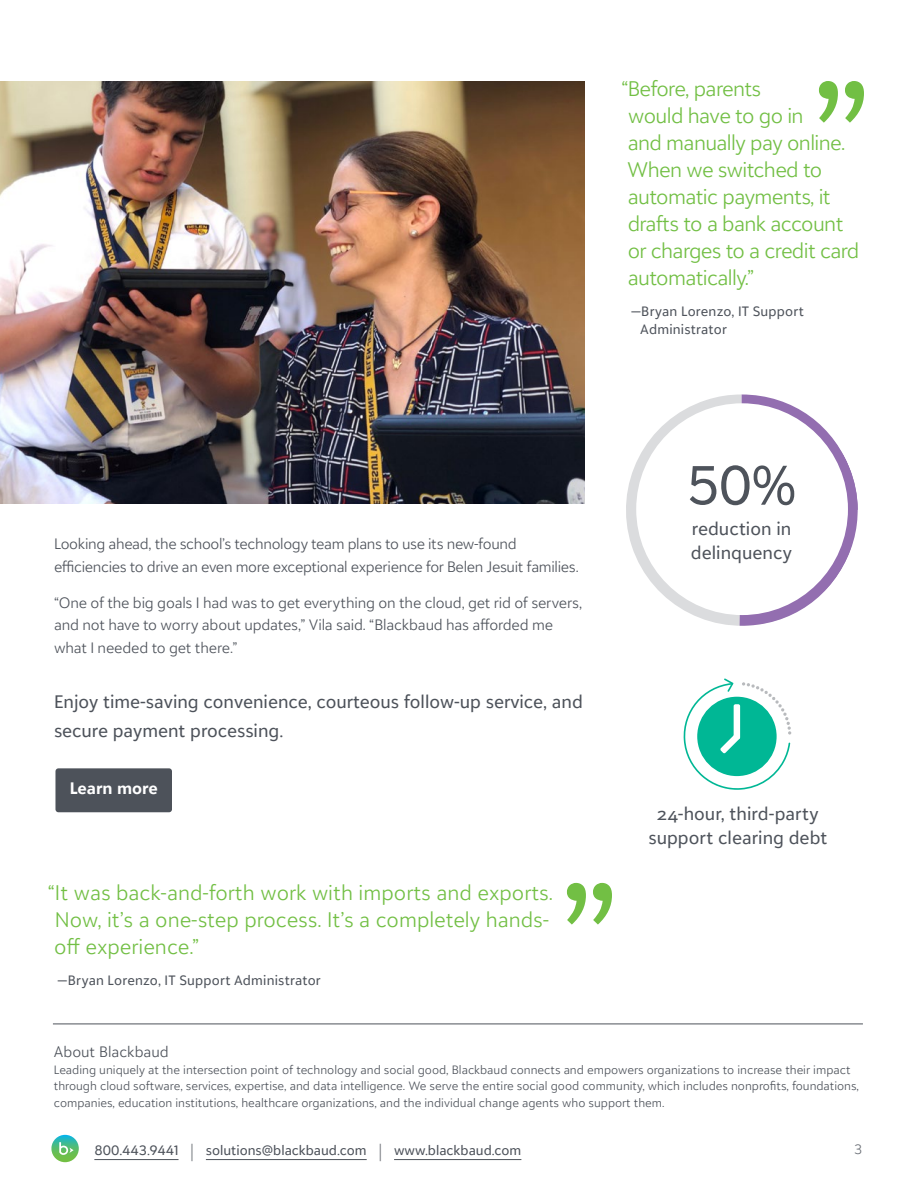
<style>
.page{position:relative;width:918px;height:1188px;background:#fff}
.page>*{position:absolute;margin:0;border:0;box-sizing:border-box;transform-origin:0 0}
.t1{font:54px "Blackbaud Sans";color:#4e535b}
.t2{font:300 21px/27px "Blackbaud Sans";letter-spacing:-.03em;color:#72bf44}
.t3{font:300 21px/27px "Blackbaud Sans";color:#72bf44}
.t4{font:18px/28.5px "Blackbaud Sans";color:#4d525a}
.t5{font:18px/24px "Blackbaud Sans";color:#4e535b;text-align:center}
.t6{font:700 16.5px "Blackbaud Sans";color:#fff}
.t7{font:300 15px/22.5px "Blackbaud Sans";letter-spacing:-.015em;color:#4e535b}
.t8{font:300 15px "Blackbaud Sans";color:#4d525a}
.t9{font:13.5px/18px "Blackbaud Sans";letter-spacing:.015em;color:#4e535b}
.t10{font:13.5px "Blackbaud Sans";color:#4d525a}
.t11{font:300 13.5px "Blackbaud Sans";color:#686d74}
.t12{font:300 12px/16.5px "Blackbaud Sans";color:#4d525a}
.s1{font-weight:300;font-size:20.25px;color:#71757b}
</style>
<div class="page">
<hr style="left:53px;top:1024px;width:810px;height:1px;background:#4e535b">
<svg style="left:51px;top:1135px;width:28px;height:27px"></svg>
<svg style="left:59px;top:1142px;width:15px;height:13px"></svg>
<hr style="left:94px;top:1159px;width:85px;height:1px;background:#4d525a">
<hr style="left:206px;top:1159px;width:161px;height:1px;background:#4d525a">
<hr style="left:394px;top:1159px;width:127px;height:1px;background:#4d525a">
<svg style="left:626px;top:395px;width:114px;height:231px"></svg>
<img style="left:0;top:81px;width:585px;height:422px">
<svg style="left:740px;top:395px;width:118px;height:231px"></svg>
<div style="left:636px;top:403px;width:212px;height:212px;background:#fff;border-radius:50%"></div>
<svg style="left:567px;top:883px;width:45px;height:42px"></svg>
<div style="left:55px;top:768px;width:117px;height:44px;background:#4d525a;border-radius:3px"></div>
<svg style="left:819px;top:81px;width:45px;height:42px"></svg>
<svg style="left:683px;top:678px;width:108px;height:112px"></svg>
<h2 class="t2" style="left:621px;top:75px;width:240px">“Before, parents<br>would have to go in<br>and manually pay online.<br>When we switched to automatic payments, it drafts to a bank account or charges to a credit card automatically.”</h2>
<p class="t9" style="left:640px;top:302px;width:165px;text-indent:-9px">—Bryan Lorenzo, IT Support<br>Administrator</p>
<p class="t7" style="left:54px;top:533px;width:526px">Looking ahead, the school’s technology team plans to use its new-found efficiencies to drive an even more exceptional experience for Belen Jesuit families.</p>
<p class="t7" style="left:54px;top:591px;width:530px">“One of the big goals I had was to get everything on the cloud, get rid of servers, and not have to worry about updates,” Vila said. “Blackbaud has afforded me what I needed to get there.”</p>
<h3 class="t4" style="left:54px;top:687px;width:530px">Enjoy time-saving convenience, courteous follow-up service, and secure payment processing.</h3>
<h3 class="t6" style="left:70px;top:778px;width:89px">Learn more</h3>
<h2 class="t3" style="left:48px;top:878px;width:506px">“It was back-and-forth work with imports and exports.<br>Now, it’s a one-step process. It’s a completely hands&shy;off experience.”</h2>
<p class="t9" style="left:58px;top:971px;width:265px">—Bryan Lorenzo, IT Support Administrator</p>
<h1 class="t1" style="left:686px;top:452px;width:111px">50%</h1>
<h3 class="t5" style="left:691px;top:517px;width:103px;text-align:left">reduction in delinquency</h3>
<h3 class="t5" style="left:649px;top:802px;width:180px">24-hour, third-party support clearing debt</h3>
<p class="t8" style="left:54px;top:1043px;width:116px">About Blackbaud</p>
<p class="t12" style="left:54px;top:1061px;width:807px">Leading uniquely at the intersection point of technology and social good, Blackbaud connects and empowers organizations to increase their impact through cloud software, services, expertise, and data intelligence. We serve the entire social good community, which includes nonprofits, foundations, companies, education institutions, healthcare organizations, and the individual change agents who support them.</p>
<p class="t10" style="left:94px;top:1142px;width:429px">800.443.9441 <span class="s1">|</span> solutions@blackbaud.com <span class="s1">|</span> www.blackbaud.com</p>
<p class="t11" style="left:854px;top:1141px;width:10px">3</p>
</div>
